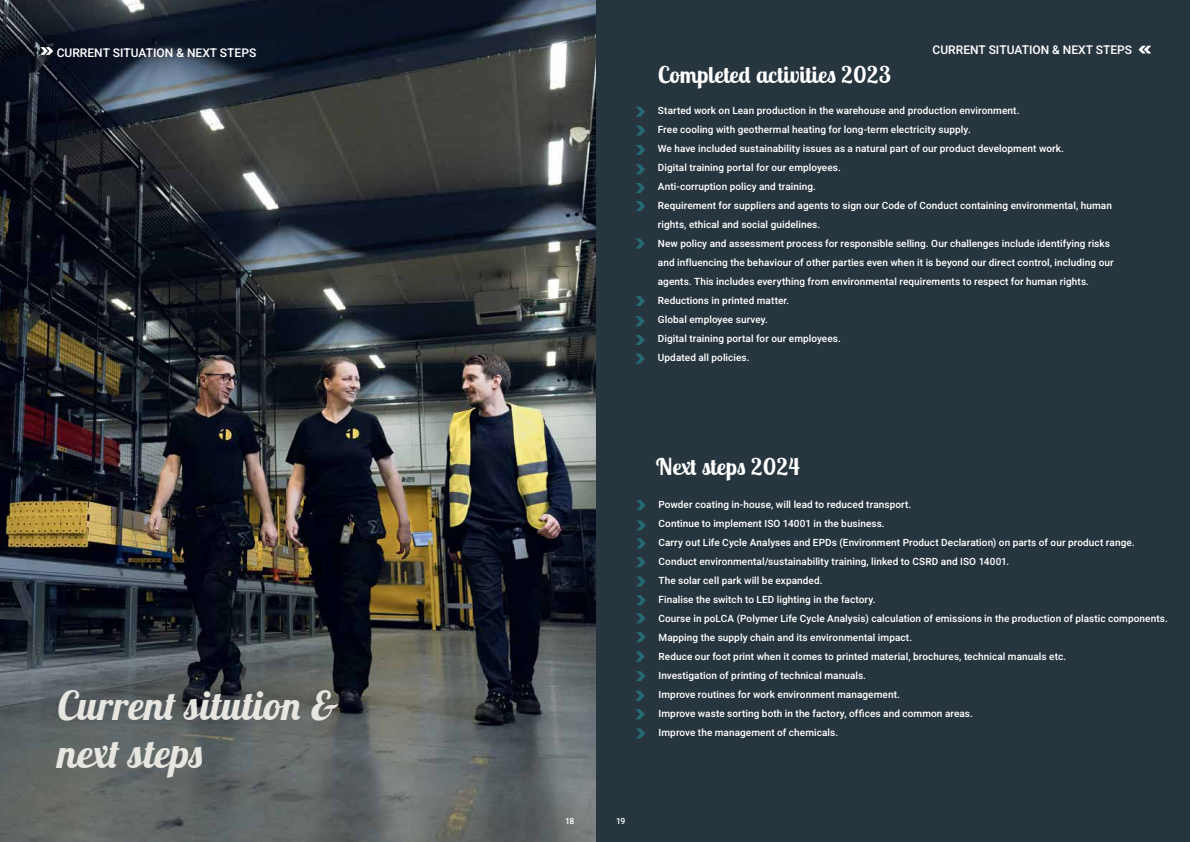
<style>
.page{position:relative;width:1191px;height:842px;background:#fff}
.page>*{position:absolute;margin:0;border:0;box-sizing:border-box;transform-origin:0 0}
.t1{font:italic 700 40px/48px "Lobster Two";letter-spacing:.005em;color:#e7e6e1}
.t2{font:700 23px "Lobster Two";letter-spacing:.005em;color:#fff}
.t3{font:500 12px "Heebo";color:#fff}
.t4{font:500 10px/19px "Heebo";letter-spacing:.01em;color:#fff}
.t5{font:500 8.5px "Heebo";color:#fff}
</style>
<div class="page">
<div style="left:594px;top:0;width:595px;height:842px;background:#27353e"></div>
<svg style="left:1138px;top:46px;width:13px;height:7px"></svg>
<svg style="left:636px;top:107px;width:9px;height:10px"></svg>
<svg style="left:636px;top:145px;width:9px;height:10px"></svg>
<svg style="left:636px;top:164px;width:9px;height:10px"></svg>
<svg style="left:636px;top:183px;width:9px;height:10px"></svg>
<svg style="left:636px;top:201px;width:9px;height:10px"></svg>
<svg style="left:636px;top:125px;width:9px;height:11px"></svg>
<img style="left:0;top:0;width:595px;height:842px">
<svg style="left:40px;top:47px;width:13px;height:8px"></svg>
<svg style="left:636px;top:500px;width:9px;height:10px"></svg>
<svg style="left:636px;top:538px;width:10px;height:10px"></svg>
<svg style="left:636px;top:557px;width:9px;height:10px"></svg>
<svg style="left:636px;top:576px;width:9px;height:11px"></svg>
<svg style="left:636px;top:595px;width:10px;height:10px"></svg>
<svg style="left:636px;top:520px;width:10px;height:10px"></svg>
<svg style="left:636px;top:613px;width:9px;height:10px"></svg>
<svg style="left:636px;top:632px;width:9px;height:10px"></svg>
<svg style="left:636px;top:671px;width:9px;height:10px"></svg>
<svg style="left:635px;top:709px;width:10px;height:10px"></svg>
<svg style="left:635px;top:691px;width:9px;height:10px"></svg>
<svg style="left:636px;top:728px;width:9px;height:10px"></svg>
<svg style="left:636px;top:296px;width:9px;height:10px"></svg>
<svg style="left:635px;top:316px;width:10px;height:10px"></svg>
<svg style="left:635px;top:354px;width:10px;height:10px"></svg>
<svg style="left:635px;top:651px;width:10px;height:11px"></svg>
<svg style="left:635px;top:335px;width:10px;height:10px"></svg>
<svg style="left:635px;top:238px;width:10px;height:11px"></svg>
<p class="t3" style="left:57px;top:44px;width:201px">CURRENT SITUATION &amp; NEXT STEPS</p>
<h1 class="t1" style="left:57px;top:681px;width:283px">Current sitution &amp; next steps</h1>
<h2 class="t2" style="left:658px;top:60px;width:235px">Completed activities 2023</h2>
<p class="t3" style="left:932px;top:42px;width:201px">CURRENT SITUATION &amp; NEXT STEPS</p>
<p class="t4" style="left:658px;top:101px;width:457px">Started work on Lean production in the warehouse and production environment.<br>Free cooling with geothermal heating for long-term electricity supply.<br>We have included sustainability issues as a natural part of our product development work.<br>Digital training portal for our employees.<br>Anti-corruption policy and training.<br>Requirement for suppliers and agents to sign our Code of Conduct containing environmental, human rights, ethical and social guidelines.<br>New policy and assessment process for responsible selling. Our challenges include identifying risks and influencing the behaviour of other parties even when it is beyond our direct control, including our agents. This includes everything from environmental requirements to respect for human rights.<br>Reductions in printed matter.<br>Global employee survey.<br>Digital training portal for our employees.<br>Updated all policies.</p>
<h2 class="t2" style="left:655px;top:452px;width:146px">Next steps 2024</h2>
<p class="t4" style="left:658px;top:494px;width:511px">Powder coating in-house, will lead to reduced transport.<br>Continue to implement ISO 14001 in the business.<br>Carry out Life Cycle Analyses and EPDs (Environment Product Declaration) on parts of our product range.<br>Conduct environmental/sustainability training, linked to CSRD and ISO 14001.<br>The solar cell park will be expanded.<br>Finalise the switch to LED lighting in the factory.<br>Course in poLCA (Polymer Life Cycle Analysis) calculation of emissions in the production of plastic components.<br>Mapping the supply chain and its environmental impact.<br>Reduce our foot print when it comes to printed material, brochures, technical manuals etc.<br>Investigation of printing of technical manuals.<br>Improve routines for work environment management.<br>Improve waste sorting both in the factory, offices and common areas.<br>Improve the management of chemicals.</p>
<p class="t5" style="left:565px;top:815px;width:11px">18</p>
<p class="t5" style="left:616px;top:815px;width:11px">19</p>
</div>
